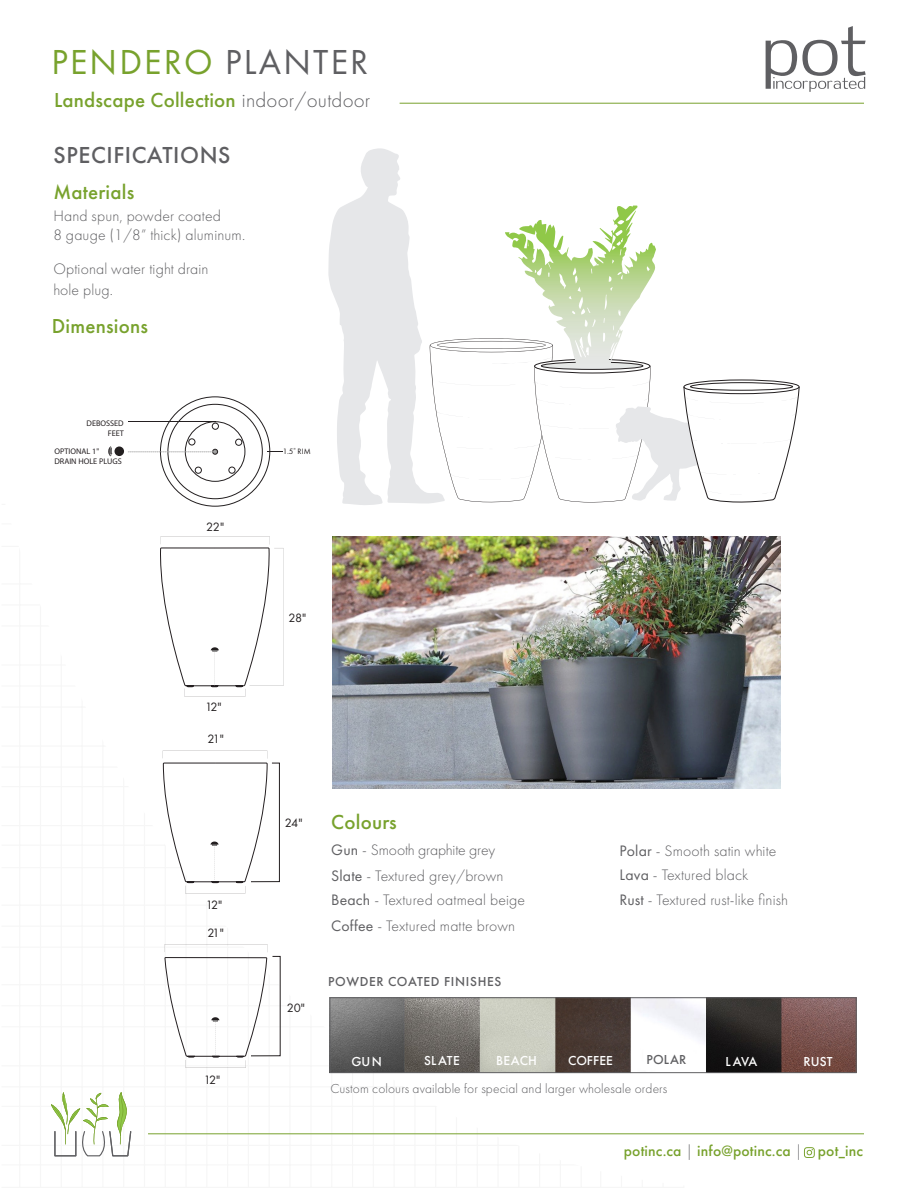
<style>
.page{position:relative;width:918px;height:1188px;background:#fff}
.page>*{position:absolute;margin:0;border:0;box-sizing:border-box;transform-origin:0 0}
.t1{font:36px "Futura PT";letter-spacing:.06em;color:#78a22d}
.t2{font:500 24px "Futura PT";letter-spacing:.025em;color:#5f5f62}
.t3{font:500 21px "Futura PT";letter-spacing:.01em;color:#78a22d}
.t4{font:300 15.75px/18.9px "Futura PT";letter-spacing:.01em;color:#5f5f62}
.t5{font:300 15.75px "Futura PT";letter-spacing:-.01em;color:#5f5f62}
.t6{font:500 15.6px "Futura PT";letter-spacing:.01em;color:#78a22d}
.t7{font:300 13.5px "Futura PT";letter-spacing:.01em;color:#5f5f62}
.t8{font:500 13.5px "Futura PT";letter-spacing:.01em;color:#fff}
.t9{font:500 13.5px "Futura PT";letter-spacing:.05em;color:#5f5f62}
.t10{font:12.6px "Futura PT";letter-spacing:-.15em;color:#231f20}
.t11{font:8.25px/9.9px "Myriad Pro";color:#241f21;text-align:right}
.t12{font:8.1px "Futura PT";color:#231f20}
.s1{color:#5f5f62}
.s2{font-weight:300;color:#5f5f62}
.s3{font-family:"Roboto Condensed";font-weight:300}
.s4{font-weight:400}
</style>
<div class="page">
<svg style="left:148px;top:536px;width:537px;height:598px"></svg>
<img style="left:333px;top:537px;width:447px;height:252px">
<svg style="left:51px;top:1092px;width:81px;height:65px"></svg>
<hr style="left:148px;top:1134px;width:716px;height:1px;background:#78a22d">
<svg style="left:108px;top:446px;width:4px;height:10px"></svg>
<div style="left:115px;top:446px;width:9px;height:10px;background:#231f20;border-radius:50%"></div>
<svg style="left:766px;top:26px;width:100px;height:66px"></svg>
<hr style="left:400px;top:103px;width:464px;height:1px;background:#78a22d">
<svg style="left:328px;top:148px;width:472px;height:357px"></svg>
<svg style="left:804px;top:1147px;width:11px;height:11px"></svg>
<img style="left:332px;top:1000px;width:522px;height:71px">
<div style="left:330px;top:998px;width:526px;height:75px;border:1px solid #5f5f62"></div>
<svg style="left:164px;top:945px;width:116px;height:123px"></svg>
<svg style="left:128px;top:396px;width:155px;height:111px"></svg>
<svg style="left:159px;top:537px;width:124px;height:356px"></svg>
<p class="t1" style="left:52px;top:41px;width:318px">PENDERO <span class="s1">PLANTER</span></p>
<p class="t3" style="left:54px;top:87px;width:318px">Landscape Collection <span class="s2">indoor/outdoor</span></p>
<p class="t2" style="left:53px;top:141px;width:179px">SPECIFICATIONS</p>
<p class="t3" style="left:53px;top:179px;width:82px">Materials</p>
<p class="t4" style="left:53px;top:207px;width:193px">Hand spun, powder coated<br>8 gauge (1/8” thick) aluminum.</p>
<p class="t4" style="left:53px;top:259px;width:157px;line-height:20.5px">Optional water tight drain hole plug.</p>
<p class="t3" style="left:52px;top:314px;width:98px">Dimensions</p>
<p class="t11" style="left:87px;top:418px;width:39px">DEBOSSED<br>FEET</p>
<p class="t11" style="left:54px;top:447px;width:69px;text-align:left">OPTIONAL 1"<br>DRAIN HOLE PLUGS</p>
<p class="t10" style="left:206px;top:519px;width:19px">22"</p>
<p class="t10" style="left:205px;top:699px;width:18px">12"</p>
<p class="t10" style="left:207px;top:732px;width:18px">21"</p>
<p class="t10" style="left:206px;top:897px;width:18px">12"</p>
<p class="t10" style="left:207px;top:926px;width:18px">21"</p>
<p class="t10" style="left:204px;top:1072px;width:18px">12"</p>
<p class="t12" style="left:283px;top:446px;width:29px">1.5<span class="s3">″</span> RIM</p>
<p class="t10" style="left:288px;top:610px;width:19px">28"</p>
<p class="t10" style="left:285px;top:815px;width:19px">24"</p>
<p class="t10" style="left:287px;top:1000px;width:20px">20"</p>
<p class="t3" style="left:331px;top:809px;width:67px">Colours</p>
<p class="t5" style="left:331px;top:841px;width:166px"><span class="s4">Gun</span> - Smooth graphite grey</p>
<p class="t4" style="left:331px;top:866px;width:174px"><span class="s4">Slate</span> - Textured grey/brown</p>
<p class="t4" style="left:331px;top:890px;width:195px"><span class="s4">Beach</span> - Textured oatmeal beige</p>
<p class="t4" style="left:331px;top:916px;width:185px"><span class="s4">Coffee</span> - Textured matte brown</p>
<p class="t9" style="left:328px;top:974px;width:175px">POWDER COATED FINISHES</p>
<p class="t4" style="left:620px;top:841px;width:158px"><span class="s4">Polar</span> - Smooth satin white</p>
<p class="t4" style="left:620px;top:865px;width:130px"><span class="s4">Lava</span> - Textured black</p>
<p class="t4" style="left:620px;top:891px;width:170px"><span class="s4">Rust</span> - Textured rust-like finish</p>
<p class="t8" style="left:351px;top:1053px;width:32px">GUN</p>
<p class="t8" style="left:424px;top:1052px;width:37px">SLATE</p>
<p class="t8" style="left:496px;top:1053px;width:42px">BEACH</p>
<p class="t8" style="left:568px;top:1053px;width:46px">COFFEE</p>
<p class="t9" style="left:647px;top:1052px;width:41px">POLAR</p>
<p class="t8" style="left:726px;top:1053px;width:33px">L AVA</p>
<p class="t8" style="left:804px;top:1053px;width:30px">RUST</p>
<p class="t7" style="left:330px;top:1081px;width:338px">Custom colours available for special and larger wholesale orders</p>
<p class="t6" style="left:624px;top:1141px;width:241px">potinc.ca <span class="s2">|</span> info@potinc.ca <span class="s2">|</span> pot_inc</p>
</div>
